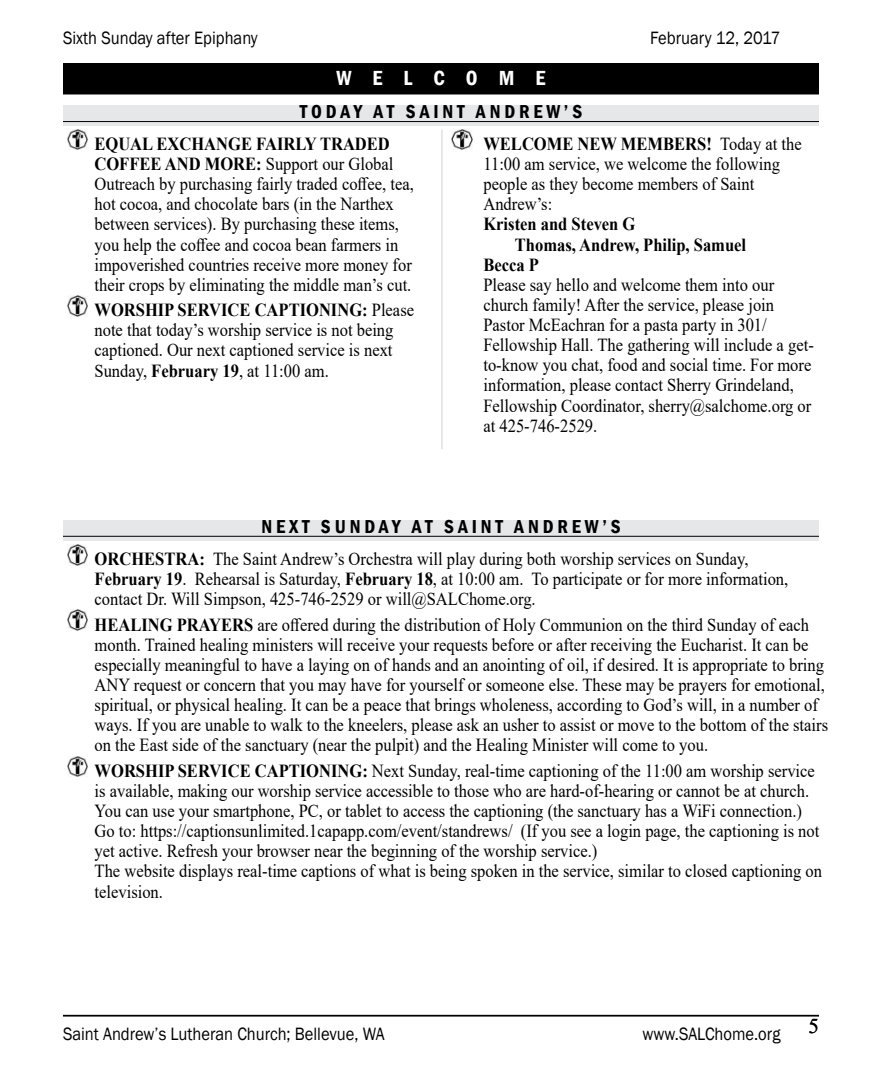
<style>
.page{position:relative;width:882px;height:1071px;background:#fff}
.page>*{position:absolute;margin:0;border:0;box-sizing:border-box;transform-origin:0 0}
.t1{font:600 condensed 21px "Franklin Gothic";letter-spacing:1em;color:#fff}
.t2{font:21px "Times New Roman";color:#000}
.t3{font:600 condensed 19.25px "Franklin Gothic";letter-spacing:.2em;color:#000}
.t4{font:18.38px/20.1px "Times New Roman";color:#000;scale:.9 1}
.t5{font:18.38px "Franklin Gothic";color:#000;scale:.9 1}
.t6{font:700 18.38px "Times New Roman";color:#000;scale:.9 1}
.s1{font-weight:700}
</style>
<div class="page">
<hr style="left:63px;top:1015px;width:756px;height:2px;background:#000">
<div style="left:63px;top:520px;width:756px;height:21px;background:#e6e7e8"></div>
<hr style="left:63px;top:536px;width:756px;height:1px;background:#000">
<img style="left:67px;top:544px;width:21px;height:21px">
<img style="left:67px;top:610px;width:21px;height:21px">
<img style="left:67px;top:756px;width:21px;height:21px">
<div style="left:66px;top:66px;width:750px;height:25px;background:#000"></div>
<div style="left:63px;top:63px;width:756px;height:31px;border:7px solid #000"></div>
<img style="left:67px;top:129px;width:21px;height:21px">
<img style="left:67px;top:295px;width:21px;height:21px">
<div style="left:63px;top:105px;width:756px;height:21px;background:#e6e7e8"></div>
<hr style="left:63px;top:121px;width:756px;height:1px;background:#000">
<hr style="left:441px;top:129px;width:2px;height:320px;background:#939598">
<img style="left:452px;top:129px;width:20px;height:21px">
<p class="t5" style="left:63px;top:27px;width:218px">Sixth Sunday after Epiphany</p>
<p class="t5" style="left:650px;top:27px;width:146px">February 12, 2017</p>
<p class="t1" style="left:337px;top:64px;width:210px">WELCOME</p>
<p class="t3" style="left:300px;top:99px;width:284px">TODAY AT SAINT ANDREW’S</p>
<p class="t4" style="left:483px;top:133px;width:355px"><span class="s1">WELCOME NEW MEMBERS!</span> Today at the<br>11:00 am service, we welcome the following people as they become members of Saint<br>Andrew’s:</p>
<p class="t6" style="left:483px;top:211px;width:170px">Kristen and Steven G</p>
<p class="t6" style="left:515px;top:231px;width:258px">Thomas, Andrew, Philip, Samuel</p>
<p class="t6" style="left:483px;top:251px;width:63px">Becca P</p>
<p class="t4" style="left:483px;top:274px;width:369px">Please say hello and welcome them into our church family! After the service, please join Pastor McEachran for a pasta party in 301/ Fellowship Hall. The gathering will include a get&shy;to-know you chat, food and social time. For more information, please contact Sherry Grindeland, Fellowship Coordinator, sherry@salchome.org or at 425-746-2529.</p>
<p class="t4" style="left:94px;top:133px;width:357px"><span class="s1">EQUAL EXCHANGE FAIRLY TRADED COFFEE AND MORE:</span> Support our Global Outreach by purchasing fairly traded coffee, tea, hot cocoa, and chocolate bars (in the Narthex between services). By purchasing these items, you help the coffee and cocoa bean farmers in impoverished countries receive more money for their crops by eliminating the middle man’s cut.</p>
<p class="t4" style="left:94px;top:299px;width:357px"><span class="s1">WORSHIP SERVICE CAPTIONING:</span> Please note that today’s worship service is not being captioned. Our next captioned service is next Sunday, <span class="s1">February 19</span>, at 11:00 am.</p>
<p class="t3" style="left:261px;top:514px;width:361px">NEXT SUNDAY AT SAINT ANDREW’S</p>
<p class="t4" style="left:95px;top:548px;width:772px"><span class="s1">ORCHESTRA:</span> The Saint Andrew’s Orchestra will play during both worship services on Sunday,<br><span class="s1">February 19</span>. Rehearsal is Saturday, <span class="s1">February 18</span>, at 10:00 am. To participate or for more information, contact Dr. Will Simpson, 425-746-2529 or will@SALChome.org.</p>
<p class="t4" style="left:95px;top:614px;width:817px"><span class="s1">HEALING PRAYERS</span> are offered during the distribution of Holy Communion on the third Sunday of each month. Trained healing ministers will receive your requests before or after receiving the Eucharist. It can be especially meaningful to have a laying on of hands and an anointing of oil, if desired. It is appropriate to bring ANY request or concern that you may have for yourself or someone else. These may be prayers for emotional, spiritual, or physical healing. It can be a peace that brings wholeness, according to God’s will, in a number of ways. If you are unable to walk to the kneelers, please ask an usher to assist or move to the bottom of the stairs on the East side of the sanctuary (near the pulpit) and the Healing Minister will come to you.</p>
<p class="t4" style="left:95px;top:760px;width:810px"><span class="s1">WORSHIP SERVICE CAPTIONING:</span> Next Sunday, real-time captioning of the 11:00 am worship service is available, making our worship service accessible to those who are hard-of-hearing or cannot be at church.<br>You can use your smartphone, PC, or tablet to access the captioning (the sanctuary has a WiFi connection.)<br>Go to: https://captionsunlimited.1capapp.com/event/standrews/ (If you see a login page, the captioning is not yet active. Refresh your browser near the beginning of the worship service.)<br>The website displays real-time captions of what is being spoken in the service, similar to closed captioning on television.</p>
<p class="t5" style="left:63px;top:1022px;width:359px">Saint Andrew’s Lutheran Church; Bellevue, WA</p>
<p class="t5" style="left:643px;top:1022px;width:155px">www.SALChome.org</p>
<p class="t2" style="left:808px;top:1011px;width:12px">5</p>
</div>
